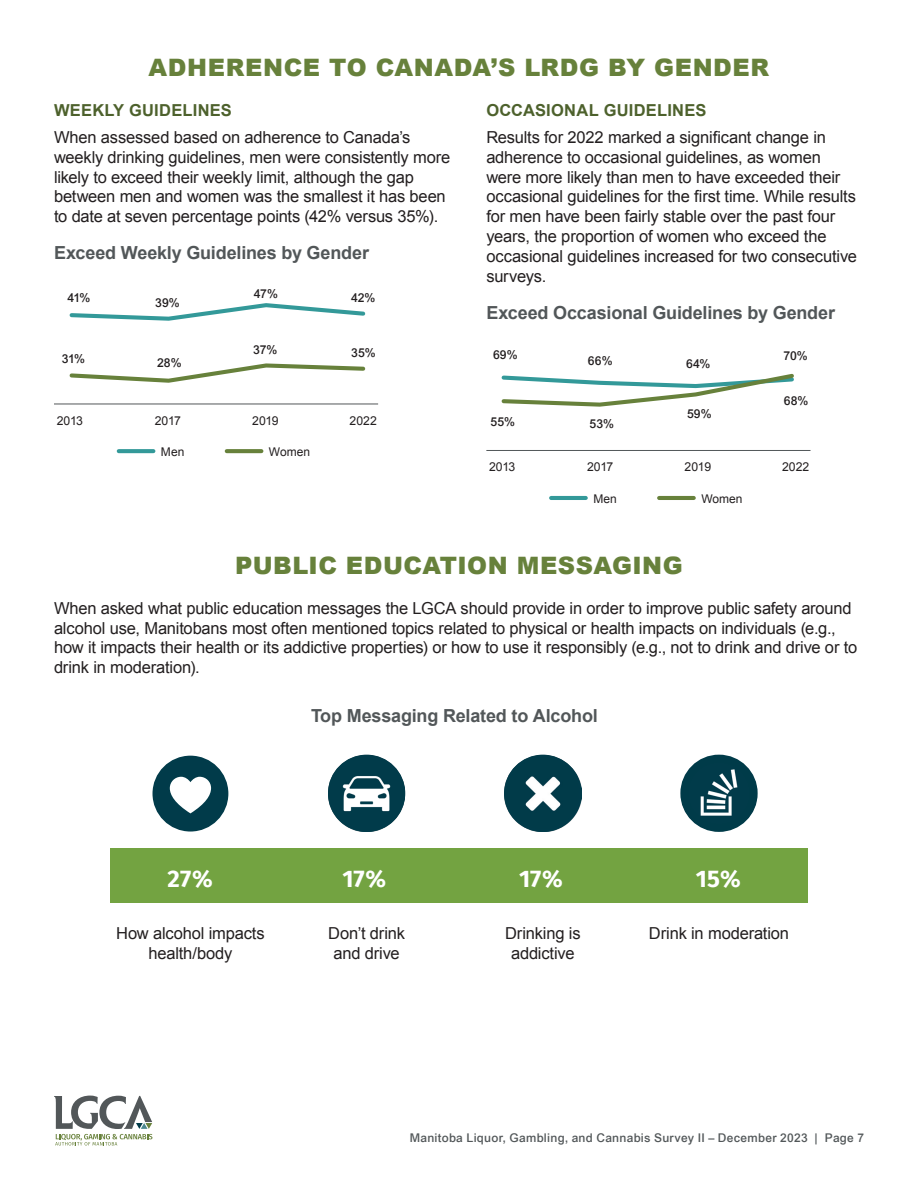
<style>
.page{position:relative;width:918px;height:1188px;background:#fff}
.page>*{position:absolute;margin:0;border:0;box-sizing:border-box;transform-origin:0 0}
.heading{font:900 24px "Arial";letter-spacing:.02em;color:#67813b}
.heading-2{font:700 24px "Fira Sans";letter-spacing:.005em;color:#fff}
.figure_table_title{font:700 18px "Arial";letter-spacing:-.01em;color:#525759}
.body{font:16.5px/19.8px "Arial";letter-spacing:-.01em;color:#231f20}
.subhead{font:700 16.5px "Arial";letter-spacing:.015em;color:#4d612c}
.graph_numbers{font:500 12.3px "Arial";letter-spacing:.01em;color:#231f20}
.body-2{font:12.3px "Arial";letter-spacing:-.01em;color:#231f20}
.t1{font:500 12px "Arial";letter-spacing:.025em;color:#525759}
.body-3{font:12px "Arial";color:#231f20}
</style>
<div class="page">
<svg style="left:54px;top:1096px;width:98px;height:50px"></svg>
<hr style="left:551px;top:496px;width:35px;height:4px;background:#399">
<hr style="left:659px;top:496px;width:35px;height:4px;background:#67813b">
<hr style="left:486px;top:450px;width:325px;height:1px;background:#525759">
<svg style="left:501px;top:373px;width:293px;height:34px"></svg>
<hr style="left:54px;top:404px;width:324px;height:1px;background:#525759">
<svg style="left:69px;top:303px;width:297px;height:18px"></svg>
<svg style="left:69px;top:363px;width:297px;height:20px"></svg>
<svg style="left:119px;top:449px;width:34px;height:4px"></svg>
<svg style="left:227px;top:449px;width:34px;height:4px"></svg>
<div style="left:110px;top:848px;width:698px;height:54px;background:#73a341"></div>
<img style="left:328px;top:755px;width:77px;height:77px">
<img style="left:505px;top:755px;width:76px;height:77px">
<div style="left:328px;top:755px;width:77px;height:77px;border:3px solid #013b4a;border-radius:50%"></div>
<div style="left:504px;top:755px;width:77px;height:77px;border:3px solid #013b4a;border-radius:50%"></div>
<img style="left:682px;top:756px;width:74px;height:75px">
<div style="left:680px;top:755px;width:78px;height:77px;border:8px solid #003b49;border-radius:50%"></div>
<div style="left:153px;top:756px;width:75px;height:76px;background:#013b4a;border-radius:50%"></div>
<svg style="left:170px;top:777px;width:41px;height:36px"></svg>
<p class="heading" style="left:149px;top:50px;width:622px">ADHERENCE TO CANADA’S LRDG BY GENDER</p>
<p class="subhead" style="left:54px;top:100px;width:179px">WEEKLY GUIDELINES</p>
<p class="body" style="left:54px;top:127px;width:398px">When assessed based on adherence to Canada’s weekly drinking guidelines, men were consistently more likely to exceed their weekly limit, although the gap between men and women was the smallest it has been to date at seven percentage points (42% versus 35%).</p>
<p class="subhead" style="left:486px;top:100px;width:222px">OCCASIONAL GUIDELINES</p>
<p class="body" style="left:486px;top:127px;width:372px">Results for 2022 marked a significant change in adherence to occasional guidelines, as women were more likely than men to have exceeded their occasional guidelines for the first time. While results for men have been fairly stable over the past four years, the proportion of women who exceed the occasional guidelines increased for two consecutive surveys.</p>
<p class="figure_table_title" style="left:54px;top:241px;width:317px">Exceed Weekly Guidelines by Gender</p>
<p class="graph_numbers" style="left:67px;top:291px;width:25px">41%</p>
<p class="graph_numbers" style="left:155px;top:295px;width:26px">39%</p>
<p class="graph_numbers" style="left:62px;top:351px;width:25px">31%</p>
<p class="graph_numbers" style="left:157px;top:355px;width:26px">28%</p>
<p class="graph_numbers" style="left:254px;top:286px;width:26px">47%</p>
<p class="graph_numbers" style="left:351px;top:290px;width:26px">42%</p>
<p class="graph_numbers" style="left:253px;top:342px;width:26px">37%</p>
<p class="graph_numbers" style="left:351px;top:345px;width:26px">35%</p>
<p class="body-2" style="left:57px;top:412px;width:28px">2013</p>
<p class="body-2" style="left:155px;top:412px;width:28px">2017</p>
<p class="body-2" style="left:252px;top:412px;width:28px">2019</p>
<p class="body-2" style="left:350px;top:412px;width:29px">2022</p>
<p class="body-3" style="left:161px;top:444px;width:25px">Men</p>
<p class="body-3" style="left:269px;top:444px;width:43px">Women</p>
<p class="figure_table_title" style="left:486px;top:301px;width:350px">Exceed Occasional Guidelines by Gender</p>
<p class="graph_numbers" style="left:493px;top:348px;width:26px">69%</p>
<p class="graph_numbers" style="left:588px;top:354px;width:26px">66%</p>
<p class="graph_numbers" style="left:686px;top:356px;width:26px">64%</p>
<p class="graph_numbers" style="left:491px;top:414px;width:26px">55%</p>
<p class="graph_numbers" style="left:589px;top:417px;width:26px">53%</p>
<p class="graph_numbers" style="left:687px;top:407px;width:26px">59%</p>
<p class="graph_numbers" style="left:784px;top:349px;width:26px">70%</p>
<p class="graph_numbers" style="left:784px;top:393px;width:26px">68%</p>
<p class="body-2" style="left:489px;top:459px;width:28px">2013</p>
<p class="body-2" style="left:587px;top:459px;width:28px">2017</p>
<p class="body-2" style="left:685px;top:459px;width:28px">2019</p>
<p class="body-2" style="left:782px;top:459px;width:29px">2022</p>
<p class="body-3" style="left:593px;top:491px;width:25px">Men</p>
<p class="body-3" style="left:701px;top:491px;width:43px">Women</p>
<p class="heading" style="left:235px;top:548px;width:449px">PUBLIC EDUCATION MESSAGING</p>
<p class="body" style="left:54px;top:598px;width:805px">When asked what public education messages the LGCA should provide in order to improve public safety around alcohol use, Manitobans most often mentioned topics related to physical or health impacts on individuals (e.g., how it impacts their health or its addictive properties) or how to use it responsibly (e.g., not to drink and drive or to drink in moderation).</p>
<p class="figure_table_title" style="left:311px;top:704px;width:288px">Top Messaging Related to Alcohol</p>
<p class="heading-2" style="left:167px;top:858px;width:47px">27%</p>
<p class="body" style="left:116px;top:923px;width:150px;text-align:center">How alcohol impacts health/body</p>
<p class="heading-2" style="left:342px;top:858px;width:45px">17%</p>
<p class="body" style="left:328px;top:923px;width:78px;text-align:center">Don’t drink and drive</p>
<p class="heading-2" style="left:519px;top:858px;width:45px">17%</p>
<p class="body" style="left:505px;top:923px;width:77px;text-align:center">Drinking is addictive</p>
<p class="heading-2" style="left:696px;top:858px;width:46px">15%</p>
<p class="body" style="left:649px;top:923px;width:142px">Drink in moderation</p>
<p class="t1" style="left:410px;top:1131px;width:456px">Manitoba Liquor, Gambling, and Cannabis Survey II – December 2023 | Page 7</p>
</div>
